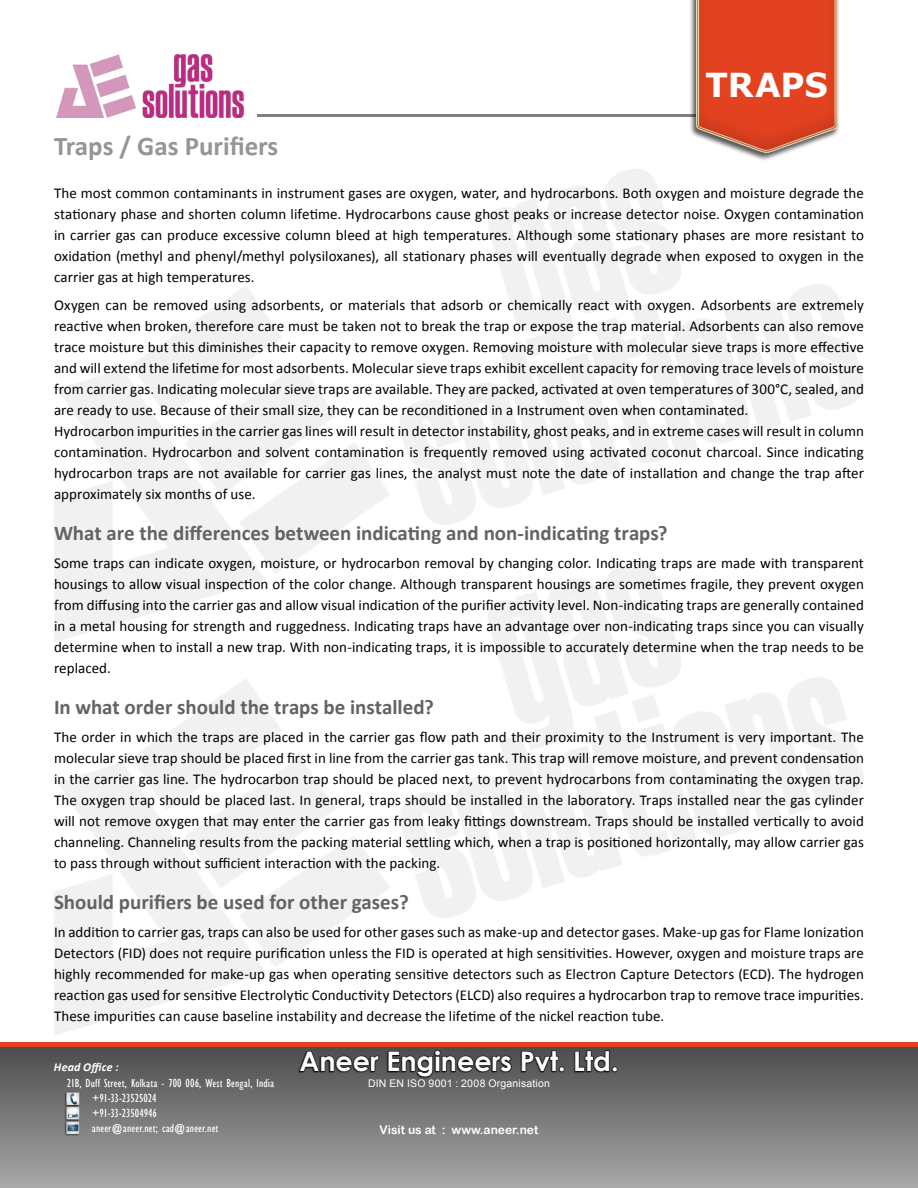
<style>
.page{position:relative;width:918px;height:1188px;background:#fff}
.page>*{position:absolute;margin:0;border:0;box-sizing:border-box;transform-origin:0 0}
.t1{font:700 33px "Verdana";letter-spacing:-.005em;color:#fff}
.t2{font:700 27px "Century Gothic";color:#fff}
.t3{font:700 27px "Calibri";color:#959595}
.t4{font:700 21px "Calibri";color:#636363}
.t5{font:15px/21px "Calibri";letter-spacing:.005em;color:#000;text-align:justify}
.t6{font:condensed 12px/15px "Gill Sans";letter-spacing:.015em;color:#fff}
.t7{font:12px "Arial Rounded MT Bold";color:#fff}
.t8{font:italic 700 12px "Calibri";letter-spacing:.015em;color:#fff}
.t9{font:10.5px "Arial";letter-spacing:.02em;color:#fff}
</style>
<div class="page">
<img style="left:0;top:505px;width:882px;height:538px">
<div style="left:0;top:1046px;width:918px;height:142px;background:linear-gradient(to bottom,#4c4c4c,#a8a8a8)"></div>
<hr style="left:0;top:1043px;width:918px;height:4px;background:#e34220">
<div style="left:65px;top:1120px;width:16px;height:17px;background:#000;opacity:.75"></div>
<div style="left:65px;top:1106px;width:16px;height:16px;background:#000;opacity:.75"></div>
<div style="left:64px;top:1091px;width:17px;height:17px;background:#000;opacity:.75"></div>
<svg style="left:67px;top:1092px;width:13px;height:42px"></svg>
<div style="left:298px;top:1050px;width:320px;height:29px;background:#000;opacity:.8"></div>
<svg style="left:299px;top:1051px;width:81px;height:21px;background:#2c2c2c"></svg>
<svg style="left:388px;top:1050px;width:124px;height:27px;background:#313131"></svg>
<svg style="left:521px;top:1051px;width:44px;height:21px"></svg>
<svg style="left:575px;top:1050px;width:43px;height:22px"></svg>
<hr style="left:257px;top:115px;width:439px;height:2px;background:#000">
<div style="left:678px;top:0;width:176px;height:171px;background:#000;opacity:.15"></div>
<img style="left:55px;top:54px;width:190px;height:64px">
<h2 class="t3" style="left:54px;top:129px;width:226px">Traps / Gas Purifiers</h2>
<h1 class="t1" style="left:706px;top:62px;width:124px">TRAPS</h1>
<p class="t5" style="left:54px;top:183px;width:811px">The most common contaminants in instrument gases are oxygen, water, and hydrocarbons. Both oxygen and moisture degrade the stationary phase and shorten column lifetime. Hydrocarbons cause ghost peaks or increase detector noise. Oxygen contamination in carrier gas can produce excessive column bleed at high temperatures. Although some stationary phases are more resistant to oxidation (methyl and phenyl/methyl polysiloxanes), all stationary phases will eventually degrade when exposed to oxygen in the carrier gas at high temperatures.</p>
<p class="t5" style="left:54px;top:294px;width:812px;text-align:left">Oxygen can be removed using adsorbents, or materials that adsorb or chemically react with oxygen. Adsorbents are extremely reactive when broken, therefore care must be taken not to break the trap or expose the trap material. Adsorbents can also remove trace moisture but this diminishes their capacity to remove oxygen. Removing moisture with molecular sieve traps is more effective and will extend the lifetime for most adsorbents. Molecular sieve traps exhibit excellent capacity for removing trace levels of moisture from carrier gas. Indicating molecular sieve traps are available. They are packed, activated at oven temperatures of 300°C, sealed, and are ready to use. Because of their small size, they can be reconditioned in a Instrument oven when contaminated.<br>Hydrocarbon impurities in the carrier gas lines will result in detector instability, ghost peaks, and in extreme cases will result in column contamination. Hydrocarbon and solvent contamination is frequently removed using activated coconut charcoal. Since indicating hydrocarbon traps are not available for carrier gas lines, the analyst must note the date of installation and change the trap after approximately six months of use.</p>
<h3 class="t4" style="left:54px;top:520px;width:615px">What are the differences between indicating and non-indicating traps?</h3>
<p class="t5" style="left:54px;top:552px;width:811px">Some traps can indicate oxygen, moisture, or hydrocarbon removal by changing color. Indicating traps are made with transparent housings to allow visual inspection of the color change. Although transparent housings are sometimes fragile, they prevent oxygen from diffusing into the carrier gas and allow visual indication of the purifier activity level. Non-indicating traps are generally contained in a metal housing for strength and ruggedness. Indicating traps have an advantage over non-indicating traps since you can visually determine when to install a new trap. With non-indicating traps, it is impossible to accurately determine when the trap needs to be replaced.</p>
<h3 class="t4" style="left:54px;top:694px;width:381px">In what order should the traps be installed?</h3>
<p class="t5" style="left:54px;top:726px;width:811px">The order in which the traps are placed in the carrier gas flow path and their proximity to the Instrument is very important. The molecular sieve trap should be placed first in line from the carrier gas tank. This trap will remove moisture, and prevent condensation in the carrier gas line. The hydrocarbon trap should be placed next, to prevent hydrocarbons from contaminating the oxygen trap.<br>The oxygen trap should be placed last. In general, traps should be installed in the laboratory. Traps installed near the gas cylinder will not remove oxygen that may enter the carrier gas from leaky fittings downstream. Traps should be installed vertically to avoid channeling. Channeling results from the packing material settling which, when a trap is positioned horizontally, may allow carrier gas to pass through without sufficient interaction with the packing.</p>
<h3 class="t4" style="left:54px;top:889px;width:356px">Should purifiers be used for other gases?</h3>
<p class="t5" style="left:54px;top:921px;width:812px">In addition to carrier gas, traps can also be used for other gases such as make-up and detector gases. Make-up gas for Flame Ionization Detectors (FID) does not require purification unless the FID is operated at high sensitivities. However, oxygen and moisture traps are highly recommended for make-up gas when operating sensitive detectors such as Electron Capture Detectors (ECD). The hydrogen reaction gas used for sensitive Electrolytic Conductivity Detectors (ELCD) also requires a hydrocarbon trap to remove trace impurities.<br>These impurities can cause baseline instability and decrease the lifetime of the nickel reaction tube.</p>
<h2 class="t2" style="left:299px;top:1041px;width:321px">Aneer Engineers Pvt. Ltd.</h2>
<p class="t8" style="left:54px;top:1059px;width:66px">Head Office :</p>
<p class="t6" style="left:92px;top:1076px;width:184px;text-indent:-25px">21B, Duff Street, Kolkata - 700 006, West Bengal, India +91-33-23525024<br>+91-33-23504946<br>aneer@aneer.net; cad@aneer.net</p>
<p class="t9" style="left:368px;top:1077px;width:183px">DIN EN ISO 9001 : 2008 Organisation</p>
<p class="t7" style="left:380px;top:1123px;width:160px">Visit us at : www.aneer.net</p>
</div>
